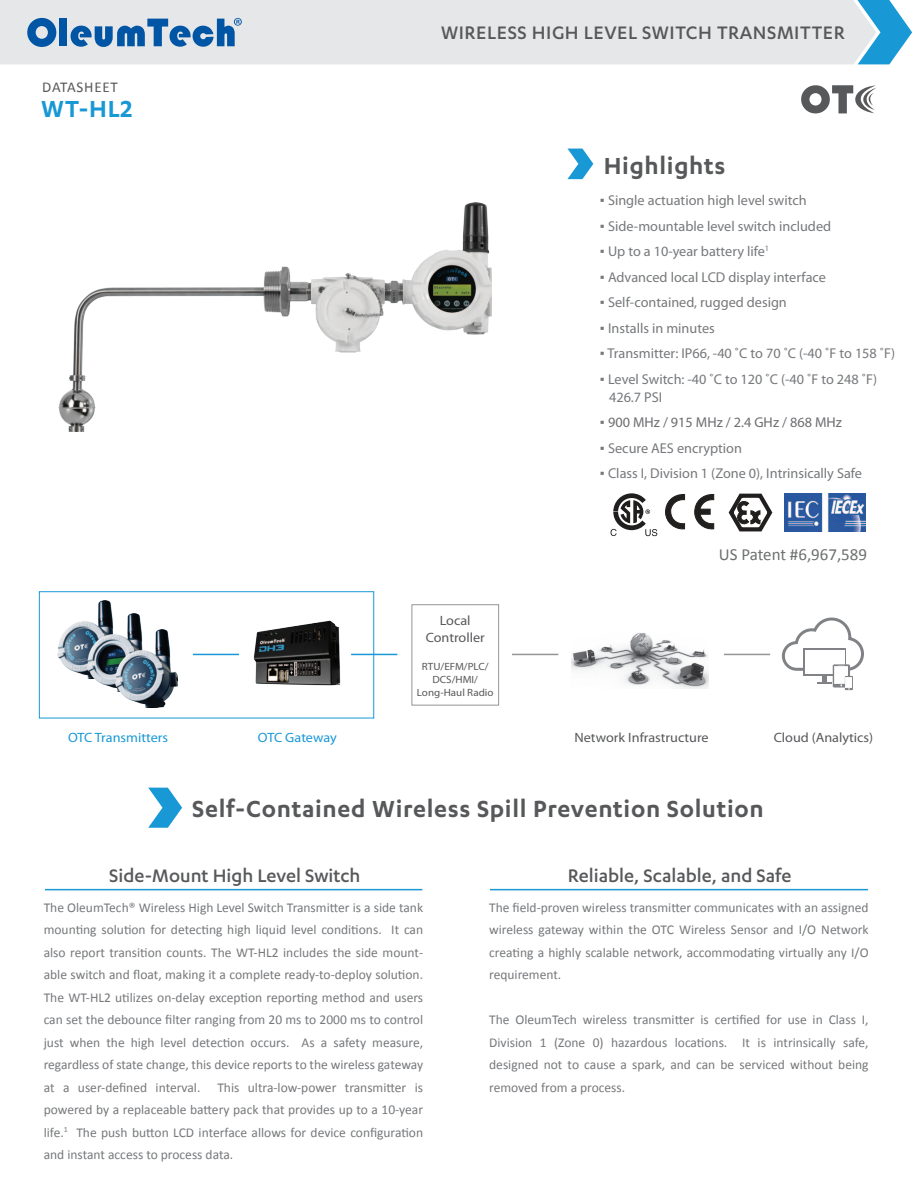
<style>
.page{position:relative;width:918px;height:1188px;background:#fff}
.page>*{position:absolute;margin:0;border:0;box-sizing:border-box;transform-origin:0 0}
.t1{font:600 27px "Karbon";letter-spacing:.025em;color:#57585a}
.t2{font:600 27px "Karbon";color:#1998d6}
.t3{font:500 21px "Karbon";color:#57585a}
.t4{font:500 21px "Karbon";letter-spacing:.025em;color:#57585a}
.t5{font:16.95px "Calibri";color:#6d6f70}
.t6{font:15px "Calibri";letter-spacing:.05em;color:#57585a}
.t7{font:14.25px/18px "Myriad Pro";color:#76787b}
.t8{font:14.25px "Myriad Pro";color:#6c6d70}
.t9{font:13.5px/22.5px "Calibri";color:#76787b;text-align:justify}
.t10{font:13.5px/16.2px "Myriad Pro";color:#57585a;text-align:center;scale:1.05 1}
.t11{font:13.5px "Myriad Pro";letter-spacing:-.005em;color:#1998d6;scale:1.05 1}
.t12{font:10.5px/12.6px "Myriad Pro";color:#57585a;text-align:center;scale:1.05 1}
.s1{font-family:"Verdana"}
.s2{font-family:"Verdana";color:#76787b}
</style>
<div class="page">
<div style="left:0;top:0;width:857px;height:64px;background:#e6e7e9"></div>
<svg style="left:857px;top:0;width:55px;height:64px"></svg>
<hr style="left:45px;top:889px;width:377px;height:1px;background:#1998d6">
<hr style="left:490px;top:889px;width:378px;height:1px;background:#1998d6">
<svg style="left:27px;top:18px;width:29px;height:29px"></svg>
<div style="left:60px;top:19px;width:7px;height:27px;background:#0155a5"></div>
<svg style="left:71px;top:18px;width:171px;height:29px"></svg>
<svg style="left:567px;top:149px;width:26px;height:30px"></svg>
<svg style="left:148px;top:788px;width:34px;height:40px"></svg>
<img style="left:58px;top:202px;width:433px;height:229px">
<svg style="left:801px;top:85px;width:75px;height:28px"></svg>
<img style="left:253px;top:620px;width:88px;height:66px">
<svg style="left:781px;top:617px;width:83px;height:73px"></svg>
<hr style="left:724px;top:654px;width:46px;height:1px;background:#939598">
<img style="left:571px;top:633px;width:137px;height:56px">
<img style="left:58px;top:600px;width:54px;height:75px">
<div style="left:39px;top:591px;width:335px;height:127px;border:1px solid #1998d6"></div>
<hr style="left:193px;top:654px;width:46px;height:1px;background:#1998d6">
<hr style="left:351px;top:654px;width:46px;height:1px;background:#1998d6">
<img style="left:87px;top:614px;width:55px;height:74px">
<img style="left:115px;top:630px;width:63px;height:78px">
<hr style="left:512px;top:654px;width:46px;height:1px;background:#939598">
<div style="left:412px;top:604px;width:87px;height:101px;border:1px solid #939598"></div>
<img style="left:784px;top:494px;width:82px;height:37px">
<svg style="left:611px;top:493px;width:46px;height:43px"></svg>
<svg style="left:665px;top:494px;width:20px;height:36px"></svg>
<svg style="left:694px;top:494px;width:20px;height:36px"></svg>
<div style="left:698px;top:509px;width:12px;height:5px;background:#211e1e;border:1px solid #211e1e"></div>
<svg style="left:728px;top:493px;width:45px;height:39px"></svg>
<p class="t6" style="left:42px;top:77px;width:77px">DATASHEET</p>
<h1 class="t2" style="left:41px;top:94px;width:93px">WT-HL2</h1>
<h2 class="t4" style="left:441px;top:21px;width:405px">WIRELESS HIGH LEVEL SWITCH TRANSMITTER</h2>
<h1 class="t1" style="left:604px;top:151px;width:123px">Highlights</h1>
<p class="t7" style="left:600px;top:191px;width:208px"><span class="s1">▪</span> Single actuation high level switch</p>
<p class="t7" style="left:600px;top:217px;width:233px"><span class="s1">▪</span> Side-mountable level switch included</p>
<p class="t7" style="left:600px;top:242px;width:171px"><span class="s1">▪</span> Up to a 10-year battery life<sup>1</sup></p>
<p class="t7" style="left:600px;top:268px;width:227px"><span class="s1">▪</span> Advanced local LCD display interface</p>
<p class="t7" style="left:600px;top:293px;width:188px"><span class="s1">▪</span> Self-contained, rugged design</p>
<p class="t7" style="left:600px;top:319px;width:116px"><span class="s1">▪</span> Installs in minutes</p>
<p class="t7" style="left:600px;top:344px;width:297px"><span class="s1">▪</span> Transmitter: IP66, -40 ˚C to 70 ˚C (-40 ˚F to 158 ˚F)</p>
<p class="t7" style="left:609px;top:370px;width:270px;text-indent:-9px"><span class="s1">▪</span> Level Switch: -40 ˚C to 120 ˚C (-40 ˚F to 248 ˚F)<br>426.7 PSI</p>
<p class="t8" style="left:600px;top:414px;width:244px"><span class="s2">▪</span> 900 MHz / 915 MHz / 2.4 GHz / 868 MHz</p>
<p class="t7" style="left:600px;top:439px;width:144px"><span class="s1">▪</span> Secure AES encryption</p>
<p class="t7" style="left:600px;top:464px;width:264px"><span class="s1">▪</span> Class I, Division 1 (Zone 0), Intrinsically Safe</p>
<p class="t10" style="left:426px;top:612px;width:58px">Local<br>Controller</p>
<p class="t12" style="left:417px;top:660px;width:75px">RTU/EFM/PLC/<br>DCS/HMI/<br>Long-Haul Radio</p>
<p class="t5" style="left:719px;top:544px;width:150px">US Patent #6,967,589</p>
<p class="t11" style="left:68px;top:729px;width:97px">OTC Transmitters</p>
<p class="t11" style="left:258px;top:729px;width:77px">OTC Gateway</p>
<p class="t10" style="left:575px;top:729px;width:129px">Network Infrastructure</p>
<p class="t10" style="left:774px;top:729px;width:96px">Cloud (Analytics)</p>
<h1 class="t1" style="left:192px;top:794px;width:573px">Self-Contained Wireless Spill Prevention Solution</h1>
<h2 class="t3" style="left:109px;top:864px;width:253px">Side-Mount High Level Switch</h2>
<p class="t9" style="left:44px;top:896px;width:381px">The OleumTech® Wireless High Level Switch Transmitter is a side tank mounting solution for detecting high liquid level conditions. It can also report transition counts. The WT-HL2 includes the side mount&shy;able switch and float, making it a complete ready-to-deploy solution.<br>The WT-HL2 utilizes on-delay exception reporting method and users can set the debounce filter ranging from 20 ms to 2000 ms to control just when the high level detection occurs. As a safety measure, regardless of state change, this device reports to the wireless gateway at a user-defined interval.</p>
<p class="t9" style="left:44px;top:1076px;width:381px;text-indent:174px">This ultra-low-power transmitter is powered by a replaceable battery pack that provides up to a 10-year life.<sup>1</sup> The push button LCD interface allows for device configuration and instant access to process data.</p>
<h2 class="t3" style="left:568px;top:864px;width:225px">Reliable, Scalable, and Safe</h2>
<p class="t9" style="left:489px;top:896px;width:381px">The field-proven wireless transmitter communicates with an assigned wireless gateway within the OTC Wireless Sensor and I/O Network creating a highly scalable network, accommodating virtually any I/O requirement.</p>
<p class="t9" style="left:489px;top:1008px;width:381px">The OleumTech wireless transmitter is certified for use in Class I, Division 1 (Zone 0) hazardous locations. It is intrinsically safe, designed not to cause a spark, and can be serviced without being removed from a process.</p>
</div>
